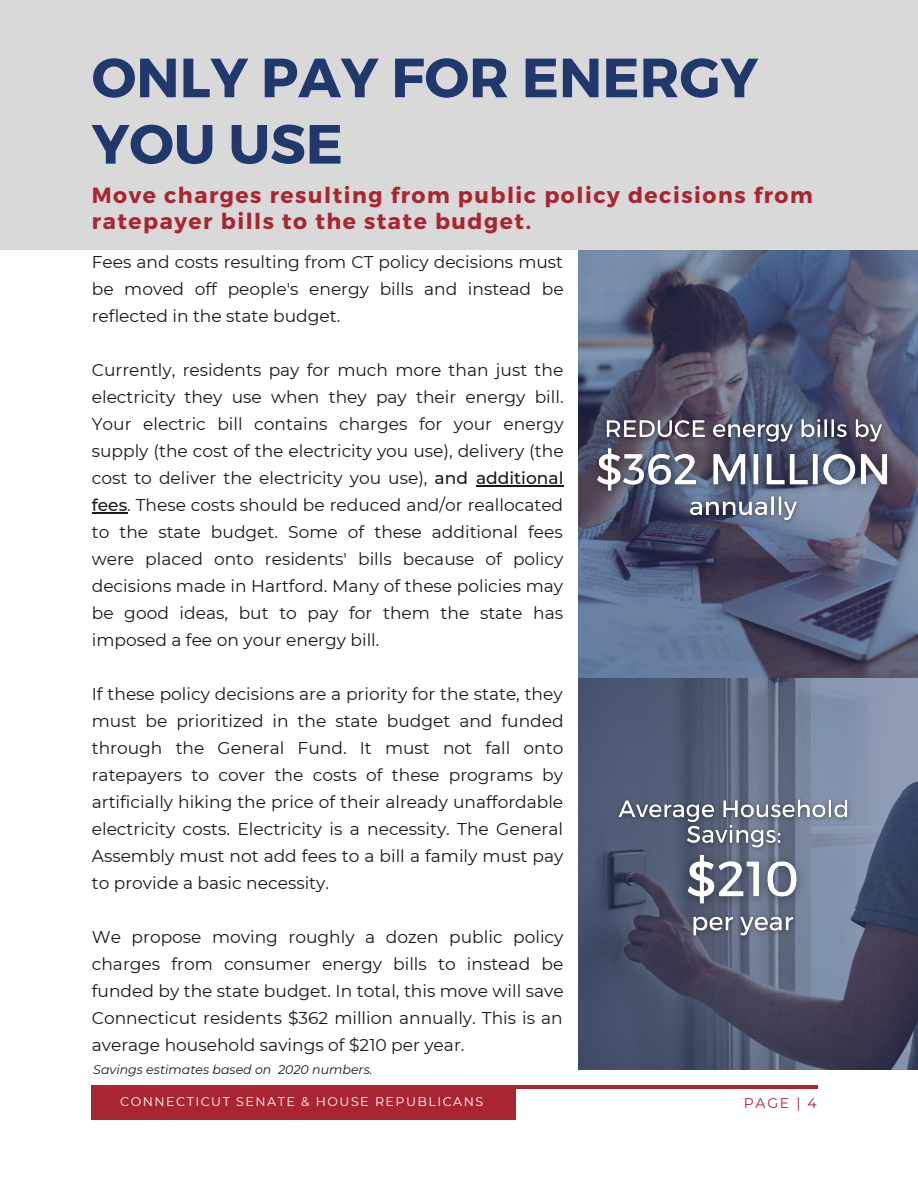
<style>
.page{position:relative;width:918px;height:1188px;background:#fff}
.page>*{position:absolute;margin:0;border:0;box-sizing:border-box;transform-origin:0 0}
.t1{font:700 55.2px/66.3px "Montserrat";color:#21386c}
.t2{font:700 21.9px/25.8px "Montserrat";letter-spacing:.07em;color:#a92532}
.t3{font:17.1px/27px "Montserrat";color:#191919;text-align:justify}
.t4{font:14.1px "Montserrat";color:#a92532}
.t5{font:italic 12.6px "Montserrat";color:#191919}
.t6{font:12.6px "Montserrat";letter-spacing:.12em;color:#fff}
.s1{font-weight:500}
</style>
<div class="page">
<hr style="left:476px;top:485px;width:87px;height:1px;background:#191919">
<hr style="left:92px;top:512px;width:35px;height:1px;background:#191919">
<svg style="left:578px;top:249px;width:340px;height:821px;background:#555e79"></svg>
<div style="left:0;top:0;width:918px;height:249px;background:#d9d9d9"></div>
<img style="left:610px;top:787px;width:247px;height:70px">
<img style="left:671px;top:834px;width:143px;height:89px">
<img style="left:684px;top:897px;width:118px;height:48px">
<img style="left:596px;top:406px;width:295px;height:23px">
<img style="left:581px;top:429px;width:323px;height:81px">
<img style="left:680px;top:482px;width:127px;height:48px">
<hr style="left:92px;top:1085px;width:725px;height:4px;background:#a92532">
<div style="left:92px;top:1085px;width:424px;height:35px;background:#a92532"></div>
<h1 class="t1" style="left:92px;top:42px;width:668px">ONLY PAY FOR ENERGY<br>YOU USE</h1>
<p class="t2" style="left:92px;top:182px;width:723px">Move charges resulting from public policy decisions from ratepayer bills to the state budget.</p>
<p class="t3" style="left:92px;top:249px;width:473px">Fees and costs resulting from CT policy decisions must be moved off people's energy bills and instead be reflected in the state budget.</p>
<p class="t3" style="left:92px;top:357px;width:473px">Currently, residents pay for much more than just the electricity they use when they pay their energy bill.<br>Your electric bill contains charges for your energy supply (the cost of the electricity you use), delivery (the cost to deliver the electricity you use), <span class="s1">and additional fees</span>. These costs should be reduced and/or reallocated to the state budget. Some of these additional fees were placed onto residents' bills because of policy decisions made in Hartford. Many of these policies may be good ideas, but to pay for them the state has imposed a fee on your energy bill.</p>
<p class="t3" style="left:92px;top:681px;width:473px">If these policy decisions are a priority for the state, they must be prioritized in the state budget and funded through the General Fund. It must not fall onto ratepayers to cover the costs of these programs by artificially hiking the price of their already unaffordable electricity costs. Electricity is a necessity. The General Assembly must not add fees to a bill a family must pay to provide a basic necessity.</p>
<p class="t3" style="left:92px;top:924px;width:474px">We propose moving roughly a dozen public policy charges from consumer energy bills to instead be funded by the state budget. In total, this move will save Connecticut residents $362 million annually. This is an average household savings of $210 per year.</p>
<p class="t5" style="left:93px;top:1062px;width:281px">Savings estimates based on 2020 numbers.</p>
<p class="t6" style="left:120px;top:1094px;width:364px">CONNECTICUT SENATE &amp; HOUSE REPUBLICANS</p>
<p class="t4" style="left:744px;top:1095px;width:75px">PAGE | 4</p>
</div>
